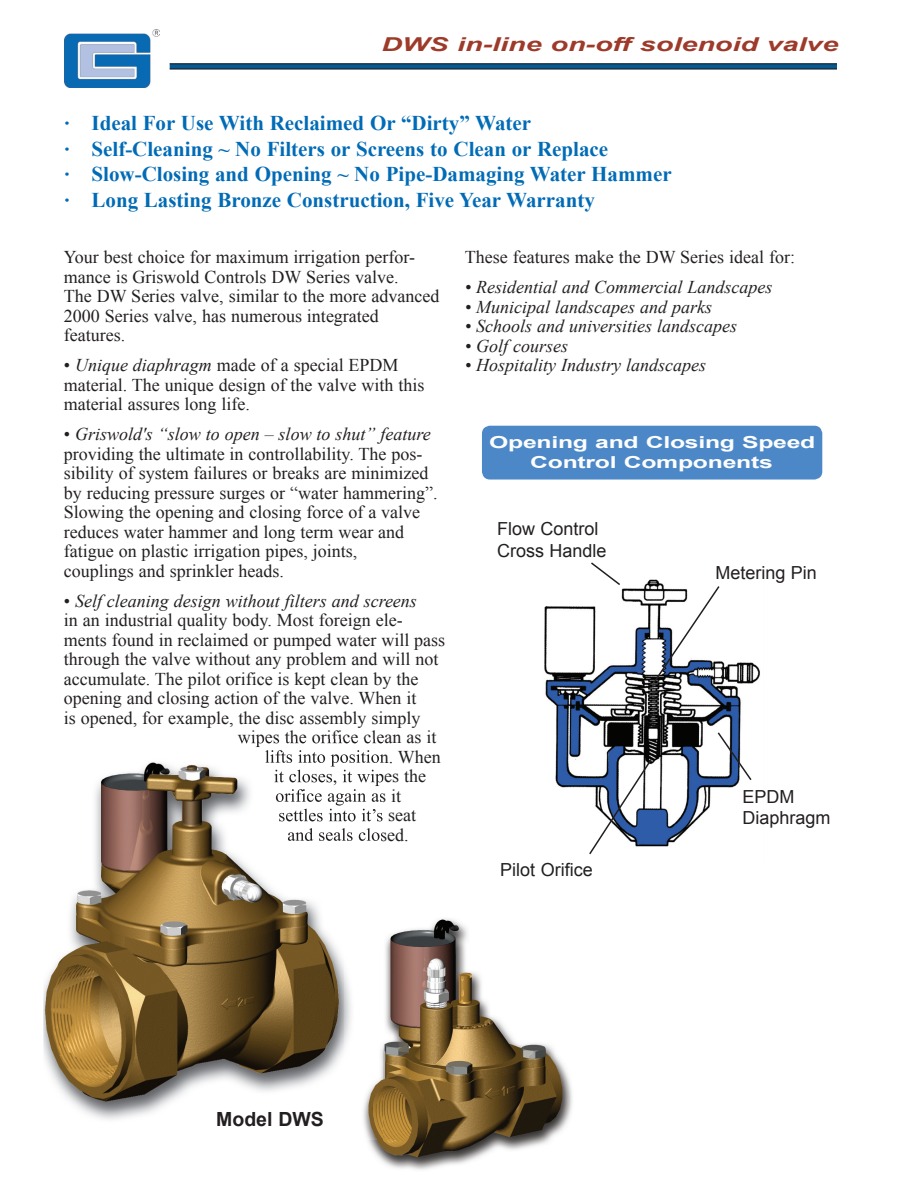
<style>
.page{position:relative;width:918px;height:1188px;background:#fff}
.page>*{position:absolute;margin:0;border:0;box-sizing:border-box;transform-origin:0 0}
.t1{font:700 21px/25.5px "Times New Roman";color:#006bb6}
.t2{font:700 19.5px "Arial";color:#231f20}
.t3{font:italic 700 19.2px "Arial";color:#9e3a2a;scale:1.5 1}
.t4{font:18px/19.5px "Times New Roman";color:#231f20}
.t5{font:italic 18px "Times New Roman";color:#231f20}
.t6{font:18px/21.6px "Arial";color:#231f20}
.t7{font:700 16.5px/19.8px "Arial";letter-spacing:-.01em;color:#fdfdfe;text-align:center;scale:1.5 1}
.s1{font-style:italic}
.s2{font-style:normal}
</style>
<div class="page">
<img style="left:544px;top:579px;width:216px;height:268px">
<svg style="left:575px;top:757px;width:91px;height:98px"></svg>
<div style="left:482px;top:426px;width:340px;height:54px;background:#4c88c7;border-radius:8px"></div>
<svg style="left:67px;top:30px;width:93px;height:58px"></svg>
<img style="left:64px;top:29px;width:95px;height:58px">
<img style="left:368px;top:919px;width:204px;height:251px">
<img style="left:43px;top:762px;width:338px;height:358px">
<img style="left:240px;top:740px;width:142px;height:7px">
<img style="left:265px;top:750px;width:117px;height:17px">
<img style="left:274px;top:770px;width:108px;height:16px">
<img style="left:276px;top:789px;width:106px;height:17px">
<img style="left:279px;top:809px;width:103px;height:12px">
<img style="left:288px;top:828px;width:94px;height:13px">
<img style="left:345px;top:912px;width:37px;height:228px">
<svg style="left:708px;top:730px;width:52px;height:52px"></svg>
<svg style="left:170px;top:64px;width:667px;height:4px;background:#095387"></svg>
<hr style="left:170px;top:63px;width:667px;height:1px;background:#231f20">
<hr style="left:170px;top:68px;width:667px;height:1px;background:#231f20">
<svg style="left:640px;top:584px;width:92px;height:101px"></svg>
<svg style="left:589px;top:562px;width:33px;height:28px"></svg>
<p class="t3" style="left:382px;top:31px;width:306px">DWS in-line on-off solenoid valve</p>
<p class="t1" style="left:64px;top:110px;width:609px">· Ideal For Use With Reclaimed Or “Dirty” Water<br>· Self-Cleaning ~ No Filters or Screens to Clean or Replace<br>· Slow-Closing and Opening ~ No Pipe-Damaging Water Hammer · Long Lasting Bronze Construction, Five Year Warranty</p>
<p class="t4" style="left:64px;top:247px;width:377px">Your best choice for maximum irrigation perfor&shy;mance is Griswold Controls DW Series valve.<br>The DW Series valve, similar to the more advanced 2000 Series valve, has numerous integrated features.</p>
<p class="t4" style="left:64px;top:355px;width:362px">• <span class="s1">Unique diaphragm</span> made of a special EPDM material. The unique design of the valve with this material assures long life.</p>
<p class="t4" style="left:64px;top:424px;width:375px">• <span class="s1">Griswold's “slow to open – slow to shut” feature </span>providing the ultimate in controllability. The pos&shy;sibility of system failures or breaks are minimized by reducing pressure surges or “water hammering”.<br>Slowing the opening and closing force of a valve reduces water hammer and long term wear and fatigue on plastic irrigation pipes, joints,<br>couplings and sprinkler heads.</p>
<p class="t5" style="left:64px;top:588px;width:355px"><span class="s2">•</span> Self cleaning design without filters and screens</p>
<p class="t4" style="left:64px;top:610px;width:340px">in an industrial quality body. Most foreign ele-</p>
<p class="t4" style="left:64px;top:630px;width:383px">ments found in reclaimed or pumped water will pass</p>
<p class="t4" style="left:64px;top:649px;width:376px">through the valve without any problem and will not</p>
<p class="t4" style="left:64px;top:669px;width:356px">accumulate. The pilot orifice is kept clean by the</p>
<p class="t4" style="left:64px;top:688px;width:354px">opening and closing action of the valve. When it</p>
<p class="t4" style="left:64px;top:708px;width:358px">is opened, for example, the disc assembly simply</p>
<p class="t4" style="left:238px;top:727px;width:200px">wipes the orifice clean as it</p>
<p class="t4" style="left:465px;top:247px;width:332px">These features make the DW Series ideal for:</p>
<p class="t5" style="left:465px;top:275px;width:309px">• Residential and Commercial Landscapes</p>
<p class="t5" style="left:465px;top:294px;width:249px">• Municipal landscapes and parks</p>
<p class="t5" style="left:465px;top:314px;width:274px">• Schools and universities landscapes</p>
<p class="t5" style="left:465px;top:333px;width:105px">• Golf courses</p>
<p class="t5" style="left:465px;top:353px;width:243px">• Hospitality Industry landscapes</p>
<p class="t7" style="left:489px;top:433px;width:219px">Opening and Closing Speed<br>Control Components</p>
<p class="t6" style="left:497px;top:518px;width:111px">Flow Control<br>Cross Handle</p>
<p class="t6" style="left:500px;top:859px;width:94px">Pilot Orifice</p>
<p class="t6" style="left:715px;top:562px;width:103px">Metering Pin</p>
<p class="t6" style="left:743px;top:786px;width:90px">EPDM<br>Diaphragm</p>
<p class="t2" style="left:216px;top:1106px;width:109px">Model DWS</p>
</div>
